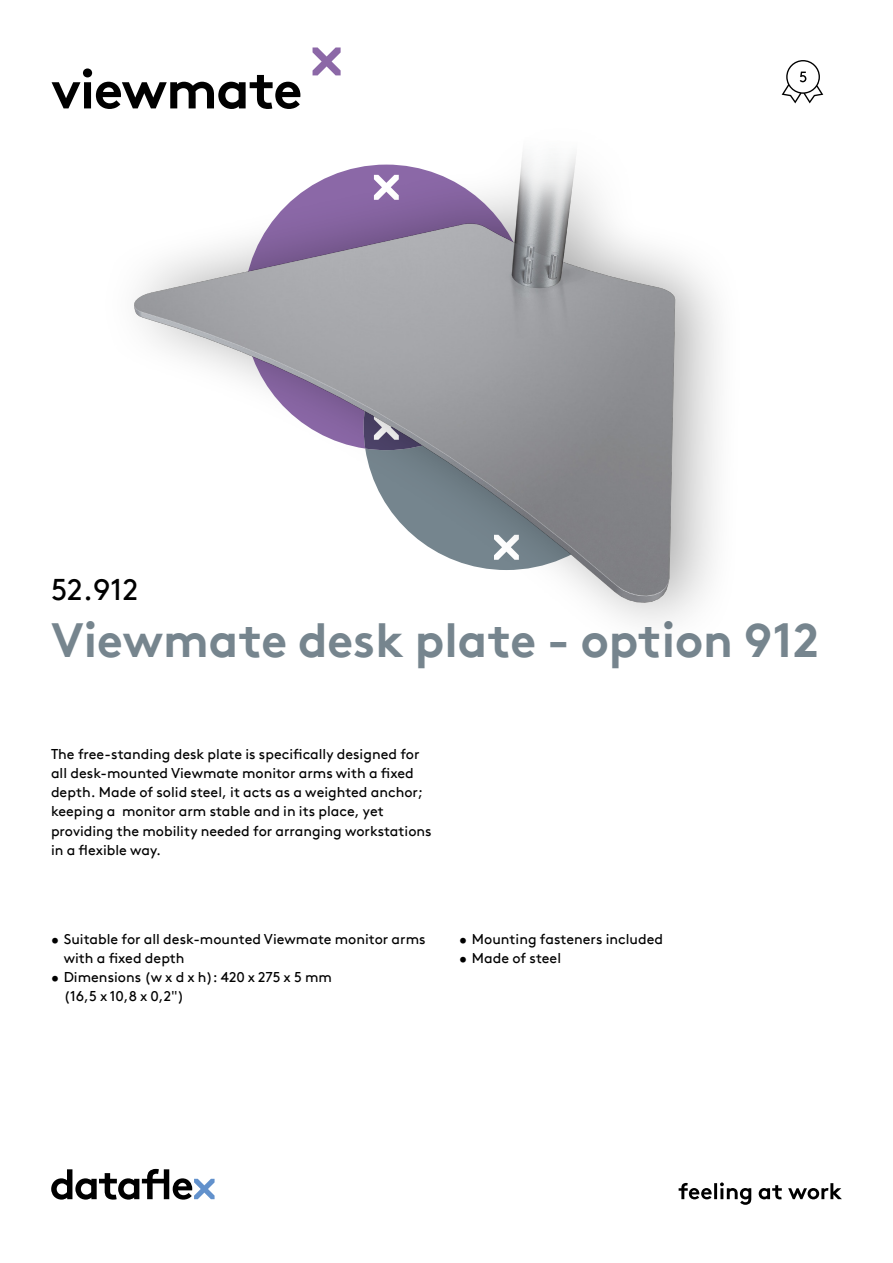
<style>
.page{position:relative;width:893px;height:1263px;background:#fff}
.page>*{position:absolute;margin:0;border:0;box-sizing:border-box;transform-origin:0 0}
.hoofdstuk{font:700 54px "Brown Pro TT";letter-spacing:-.02em;color:#000}
.productnaam{font:700 48px "Brown Pro TT";color:#76858e}
.productnummer{font:30px "Brown Pro TT";color:#000}
.omschrijving{font:14.25px/19.2px "Brown Pro TT";color:#000}
</style>
<div class="page">
<svg style="left:51px;top:1169px;width:164px;height:30px"></svg>
<svg style="left:679px;top:1182px;width:163px;height:23px"></svg>
<svg style="left:313px;top:47px;width:28px;height:28px"></svg>
<div style="left:97px;top:106px;width:648px;height:548px;background:#000;opacity:.35"></div>
<img style="left:129px;top:133px;width:551px;height:473px">
<svg style="left:782px;top:60px;width:41px;height:43px"></svg>
<p class="hoofdstuk" style="left:51px;top:46px;width:253px">viewmate</p>
<p class="productnummer" style="left:51px;top:566px;width:89px">52.912</p>
<p class="productnaam" style="left:51px;top:601px;width:769px">Viewmate desk plate - option 912</p>
<p class="omschrijving" style="left:51px;top:743px;width:382px">The free-standing desk plate is specifically designed for all desk-mounted Viewmate monitor arms with a fixed depth. Made of solid steel, it acts as a weighted anchor; keeping a monitor arm stable and in its place, yet providing the mobility needed for arranging workstations in a flexible way.</p>
<p class="omschrijving" style="left:64px;top:928px;width:363px;text-indent:-13px">• Suitable for all desk-mounted Viewmate monitor arms with a fixed depth</p>
<p class="omschrijving" style="left:64px;top:966px;width:270px;text-indent:-13px">• Dimensions (w x d x h): 420 x 275 x 5 mm (16,5 x 10,8 x 0,2")</p>
<p class="omschrijving" style="left:459px;top:928px;width:205px">• Mounting fasteners included</p>
<p class="omschrijving" style="left:459px;top:947px;width:103px">• Made of steel</p>
</div>
